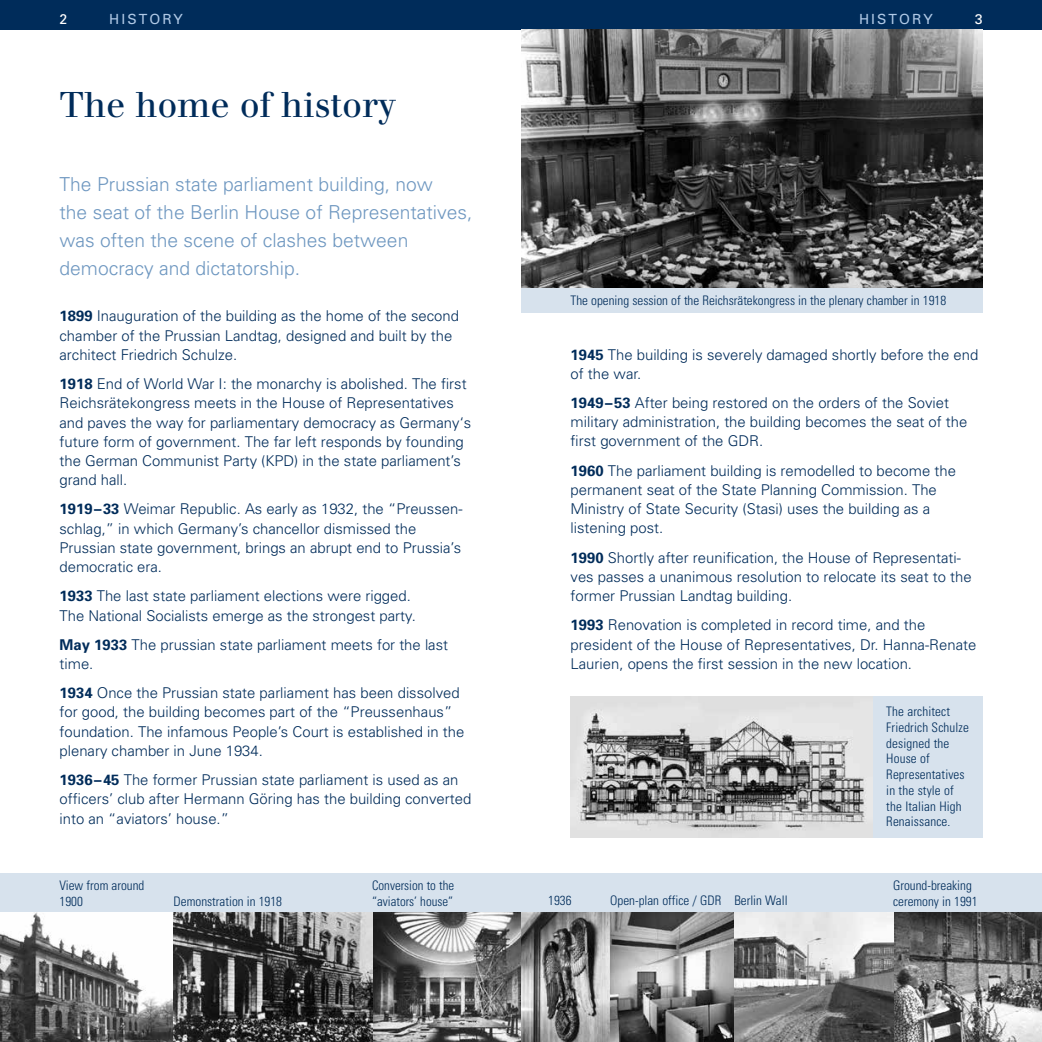
<style>
.page{position:relative;width:1042px;height:1042px;background:#fff}
.page>*{position:absolute;margin:0;border:0;box-sizing:border-box;transform-origin:0 0}
.t1{font:35px "Walbaum";color:#002c5a}
.t2{font:300 19.25px/28px "Univers";color:#6e97c0}
.t3{font:300 14.88px/19.2px "Univers";color:#002c5a}
.t4{font:14px "Univers";letter-spacing:.15em;color:#b0c9e6}
.t5{font:14px "Univers";color:#fff}
.t6{font:300 condensed 13.12px/15.8px "Univers";color:#002c5a}
.s1{font-weight:700}
</style>
<div class="page">
<div style="left:521px;top:0;width:521px;height:30px;background:#002c5a"></div>
<img style="left:521px;top:30px;width:461px;height:258px">
<div style="left:521px;top:288px;width:461px;height:25px;background:#d7e2ed"></div>
<img style="left:570px;top:696px;width:303px;height:142px">
<div style="left:0;top:0;width:521px;height:30px;background:#002c5a"></div>
<div style="left:0;top:873px;width:1042px;height:40px;background:#d7e2ed"></div>
<img style="left:893px;top:913px;width:149px;height:129px">
<svg style="left:521px;top:913px;width:89px;height:129px;background:#828282"></svg>
<svg style="left:610px;top:913px;width:124px;height:129px;background:#868686"></svg>
<svg style="left:734px;top:913px;width:159px;height:129px;background:#959595"></svg>
<svg style="left:0;top:913px;width:174px;height:129px"></svg>
<svg style="left:372px;top:913px;width:149px;height:129px;background:#7b7b7b"></svg>
<svg style="left:174px;top:913px;width:198px;height:129px;background:#515151"></svg>
<div style="left:873px;top:696px;width:109px;height:142px;background:#d7e2ed"></div>
<p class="t5" style="left:60px;top:10px;width:9px">2</p>
<p class="t4" style="left:109px;top:10px;width:75px">HISTORY</p>
<h1 class="t1" style="left:60px;top:83px;width:338px">The home of history</h1>
<p class="t2" style="left:60px;top:169px;width:414px">The Prussian state parliament building, now<br>the seat of the Berlin House of Representatives, was often the scene of clashes between democracy and dictatorship.</p>
<p class="t3" style="left:60px;top:306px;width:401px"><span class="s1">1899</span> Inauguration of the building as the home of the second chamber of the Prussian Landtag, designed and built by the architect Friedrich Schulze.</p>
<p class="t3" style="left:60px;top:374px;width:413px"><span class="s1">1918</span> End of World War I: the monarchy is abolished. The first Reichsrätekongress meets in the House of Representatives and paves the way for parliamentary democracy as Germany‘s future form of government. The far left responds by founding the German Communist Party (KPD) in the state parliament’s grand hall.</p>
<p class="t3" style="left:60px;top:499px;width:404px"><span class="s1">1919–33</span> Weimar Republic. As early as 1932, the “Preussen&shy;schlag,” in which Germany’s chancellor dismissed the Prussian state government, brings an abrupt end to Prussia’s democratic era.</p>
<p class="t3" style="left:60px;top:586px;width:358px"><span class="s1">1933</span> The last state parliament elections were rigged.<br>The National Socialists emerge as the strongest party.</p>
<p class="t3" style="left:60px;top:634px;width:390px"><span class="s1">May 1933</span> The prussian state parliament meets for the last time.</p>
<p class="t3" style="left:60px;top:683px;width:406px"><span class="s1">1934</span> Once the Prussian state parliament has been dissolved for good, the building becomes part of the “Preussenhaus” foundation. The infamous People’s Court is established in the plenary chamber in June 1934.</p>
<p class="t3" style="left:60px;top:770px;width:413px"><span class="s1">1936–45</span> The former Prussian state parliament is used as an officers’ club after Hermann Göring has the building converted into an “aviators’ house.”</p>
<p class="t6" style="left:60px;top:877px;width:86px">View from around<br>1900</p>
<p class="t6" style="left:372px;top:877px;width:83px">Conversion to the</p>
<p class="t6" style="left:174px;top:893px;width:110px">Demonstration in 1918</p>
<p class="t6" style="left:372px;top:893px;width:82px">“aviators’ house”</p>
<p class="t4" style="left:859px;top:10px;width:75px">HISTORY</p>
<p class="t5" style="left:974px;top:10px;width:9px">3</p>
<p class="t6" style="left:570px;top:292px;width:377px">The opening session of the Reichsrätekongress in the plenary chamber in 1918</p>
<p class="t3" style="left:570px;top:344px;width:409px"><span class="s1">1945</span> The building is severely damaged shortly before the end of the war.</p>
<p class="t3" style="left:570px;top:393px;width:398px"><span class="s1">1949–53</span> After being restored on the orders of the Soviet military administration, the building becomes the seat of the first government of the GDR.</p>
<p class="t3" style="left:570px;top:460px;width:387px"><span class="s1">1960</span> The parliament building is remodelled to become the permanent seat of the State Planning Commission. The Ministry of State Security (Stasi) uses the building as a listening post.</p>
<p class="t3" style="left:570px;top:547px;width:402px"><span class="s1">1990</span> Shortly after reunification, the House of Representati&shy;ves passes a unanimous resolution to relocate its seat to the former Prussian Landtag building.</p>
<p class="t3" style="left:570px;top:615px;width:407px"><span class="s1">1993</span> Renovation is completed in record time, and the president of the House of Representatives, Dr. Hanna-Renate<br>Laurien, opens the first session in the new location.</p>
<p class="t6" style="left:548px;top:892px;width:25px">1936</p>
<p class="t6" style="left:610px;top:892px;width:179px">Open-plan office / GDR Berlin Wall</p>
<p class="t6" style="left:886px;top:703px;width:84px">The architect<br>Friedrich Schulze designed the<br>House of<br>Representatives in the style of the Italian High<br>Renaissance.</p>
<p class="t6" style="left:893px;top:877px;width:86px">Ground-breaking ceremony in 1991</p>
</div>
